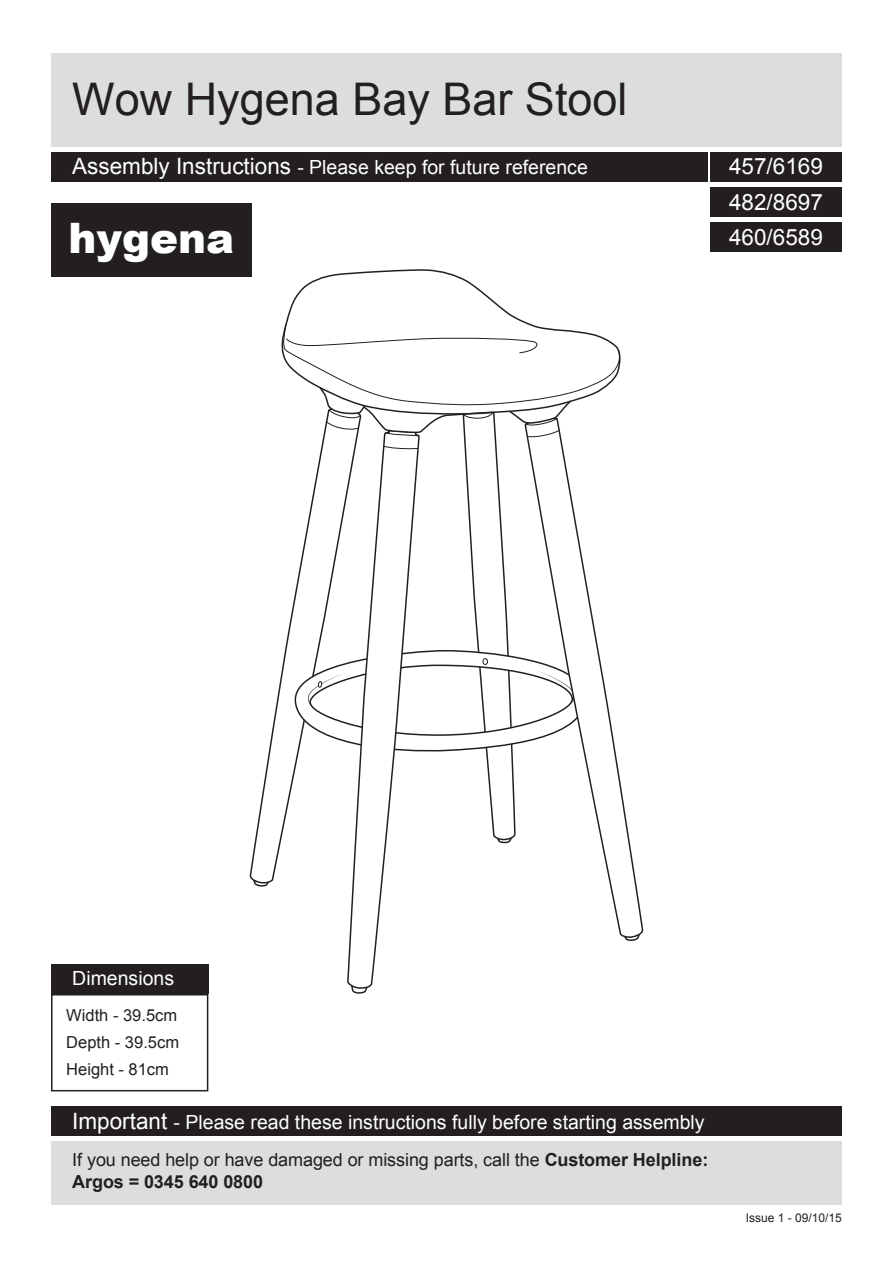
<style>
.page{position:relative;width:893px;height:1263px;background:#fff}
.page>*{position:absolute;margin:0;border:0;box-sizing:border-box;transform-origin:0 0}
.t1{font:45px "Arial";color:#231f20}
.t2{font:900 42px "Arial";color:#fff}
.t3{font:22.5px/35.2px "Arial";color:#fff}
.t4{font:19.5px "Arial";color:#fff}
.t5{font:18px/21.6px "Arial";letter-spacing:-.005em;color:#231f20}
.t6{font:16.5px/27px "Arial";color:#231f20;text-align:justify}
.t7{font:12px "Arial";color:#231f20}
.s1{font-size:22.5px}
.s2{font-weight:700}
.s3{font-style:inherit}
</style>
<div class="page">
<div style="left:51px;top:53px;width:791px;height:93px;background:#dcdddf"></div>
<div style="left:51px;top:152px;width:656px;height:29px;background:#231f20"></div>
<div style="left:710px;top:152px;width:132px;height:29px;background:#231f20"></div>
<div style="left:51px;top:964px;width:157px;height:30px;background:#231f20"></div>
<div style="left:51px;top:994px;width:157px;height:97px;border:2px solid #231f20"></div>
<div style="left:51px;top:1141px;width:791px;height:64px;background:#dcdddf"></div>
<div style="left:51px;top:1106px;width:791px;height:30px;background:#231f20"></div>
<svg style="left:254px;top:884px;width:14px;height:3px"></svg>
<svg style="left:249px;top:663px;width:34px;height:221px"></svg>
<svg style="left:281px;top:269px;width:247px;height:87px"></svg>
<svg style="left:283px;top:323px;width:358px;height:671px"></svg>
<div style="left:710px;top:187px;width:132px;height:30px;background:#231f20"></div>
<div style="left:710px;top:222px;width:132px;height:30px;background:#231f20"></div>
<div style="left:51px;top:203px;width:200px;height:73px;background:#231f20"></div>
<h1 class="t1" style="left:72px;top:68px;width:557px">Wow Hygena Bay Bar Stool</h1>
<p class="t4" style="left:72px;top:154px;width:517px"><span class="s1">Assembly Instructions</span> - Please keep for future reference</p>
<p class="t3" style="left:729px;top:149px;width:95px">457/6169<br>482/8697</p>
<h2 class="t2" style="left:68px;top:207px;width:167px">hygena</h2>
<p class="t3" style="left:729px;top:219px;width:95px">460/6589</p>
<p class="t4" style="left:72px;top:964px;width:103px">Dimensions</p>
<p class="t6" style="left:66px;top:1002px;width:114px">Width - 39.5cm Depth - 39.5cm Height - 81cm</p>
<p class="t4" style="left:72px;top:1108px;width:634px"><span class="s1">Important</span> - Please read these instructions fully before starting assembly</p>
<p class="t5" style="left:72px;top:1149px;width:637px">If you need help or have damaged or missing parts, call the <span class="s2">Customer Helpline:<br>Argos = 0345 640 0800</span></p>
<p class="t7" style="left:746px;top:1210px;width:98px">Issue 1 - <span class="s3">09</span>/<span class="s3">10</span>/15</p>
</div>
